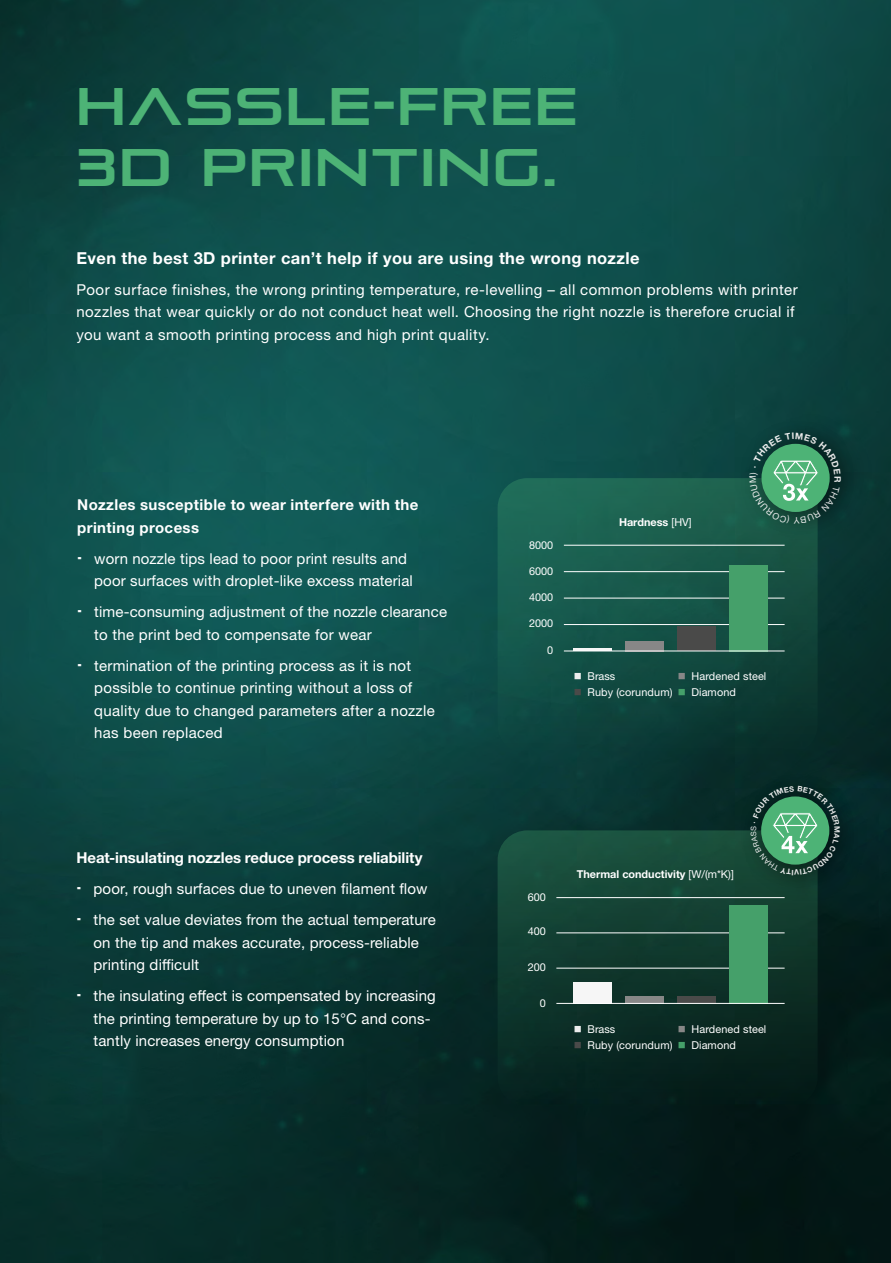
<style>
.page{position:relative;width:891px;height:1263px;background:#fff}
.page>*{position:absolute;margin:0;border:0;box-sizing:border-box;transform-origin:0 0}
.t1{font:700 52.5px "Pirulen Rg";letter-spacing:.05em;color:#4db376;scale:.95 1}
.t2{font:700 16.5px "Helvetica Neue LTW1 G";letter-spacing:.025em;color:#fff}
.t3{font:15px/22.5px "Helvetica Neue LTW1 G";letter-spacing:.01em;color:#fff}
.t4{font:15px/22.5px "Helvetica Neue LTW1 G";letter-spacing:.03em;color:#fff}
.t5{font:700 15px/22.5px "Helvetica Neue LTW1 G";letter-spacing:.02em;color:#fff}
.t6{font:700 15px "Helvetica Neue LTW1 G";letter-spacing:-.005em;color:#fff}
.t7{font:10.8px/16.4px "Helvetica Neue LTW1 G";letter-spacing:.01em;color:#fff}
.t8{font:700 10.8px "Helvetica Neue LTW1 G";color:#fff}
.t9{font:700 9px "Helvetica Neue LTW1 G";color:#fff}
.t10{font:700 7.5px "Helvetica Neue LTW1 G";color:#fff}
.s1{font-family:"Pirulen Rg";font-weight:700;font-size:16.5px}
.s2{font-weight:400}
</style>
<div class="page">
<img style="left:0;top:0;width:891px;height:1263px">
<div style="left:497px;top:830px;width:320px;height:277px;background:linear-gradient(to bottom,#1c5541,#041b18);border-radius:30px"></div>
<svg style="left:497px;top:478px;width:320px;height:276px;background:#155145"></svg>
<hr style="left:556px;top:897px;width:228px;height:1px;background:#fff">
<hr style="left:556px;top:932px;width:228px;height:1px;background:#fff">
<hr style="left:556px;top:968px;width:228px;height:1px;background:#fff">
<div style="left:574px;top:982px;width:38px;height:22px;background:#f6f6f6"></div>
<div style="left:625px;top:996px;width:39px;height:8px;background:#878787"></div>
<svg style="left:677px;top:996px;width:38px;height:7px"></svg>
<div style="left:729px;top:905px;width:38px;height:99px;background:#45a06a"></div>
<hr style="left:556px;top:1003px;width:228px;height:1px;background:#fff">
<hr style="left:564px;top:545px;width:220px;height:1px;background:#fff">
<hr style="left:564px;top:571px;width:220px;height:1px;background:#fff">
<hr style="left:564px;top:624px;width:220px;height:1px;background:#fff">
<hr style="left:564px;top:598px;width:220px;height:1px;background:#fff">
<hr style="left:574px;top:649px;width:38px;height:2px;background:#f6f6f6">
<div style="left:625px;top:641px;width:39px;height:10px;background:#878787"></div>
<div style="left:677px;top:627px;width:38px;height:24px;background:#4a4a49"></div>
<div style="left:729px;top:565px;width:38px;height:86px;background:#45a06a"></div>
<hr style="left:564px;top:651px;width:220px;height:1px;background:#fff">
<div style="left:740px;top:410px;width:135px;height:135px;background:#000;opacity:.4"></div>
<div style="left:737px;top:417px;width:121px;height:121px;background:#000;opacity:.4"></div>
<div style="left:738px;top:773px;width:132px;height:133px;background:#000;opacity:.4"></div>
<div style="left:737px;top:770px;width:121px;height:121px;background:#000;opacity:.4"></div>
<svg style="left:575px;top:1025px;width:6px;height:7px"></svg>
<svg style="left:575px;top:1042px;width:6px;height:6px"></svg>
<svg style="left:678px;top:1025px;width:7px;height:7px"></svg>
<svg style="left:678px;top:1042px;width:7px;height:6px"></svg>
<svg style="left:575px;top:673px;width:6px;height:6px"></svg>
<svg style="left:575px;top:689px;width:6px;height:7px"></svg>
<svg style="left:678px;top:673px;width:7px;height:6px"></svg>
<svg style="left:678px;top:689px;width:7px;height:7px"></svg>
<svg style="left:749px;top:432px;width:91px;height:92px;background:#327358"></svg>
<svg style="left:750px;top:786px;width:89px;height:89px;background:#316d51"></svg>
<p class="t1" style="left:77px;top:75px;width:529px">HASSLE-FREE</p>
<p class="t1" style="left:77px;top:136px;width:508px">3D PRINTING.</p>
<p class="t2" style="left:77px;top:248px;width:564px">Even the best 3D printer can’t help if you are using the wrong nozzle</p>
<p class="t4" style="left:77px;top:278px;width:723px">Poor surface finishes, the wrong printing temperature, re-levelling – all common problems with printer nozzles that wear quickly or do not conduct heat well. Choosing the right nozzle is therefore crucial if you want a smooth printing process and high print quality.</p>
<p class="t5" style="left:77px;top:493px;width:343px">Nozzles susceptible to wear interfere with the printing process</p>
<p class="t3" style="left:94px;top:547px;width:320px;text-indent:-17px"><span class="s1">·</span> worn nozzle tips lead to poor print results and poor surfaces with droplet-like excess material</p>
<p class="t3" style="left:94px;top:600px;width:354px;text-indent:-17px"><span class="s1">·</span> time-consuming adjustment of the nozzle clearance to the print bed to compensate for wear</p>
<p class="t3" style="left:94px;top:654px;width:342px;text-indent:-17px"><span class="s1">·</span> termination of the printing process as it is not possible to continue printing without a loss of quality due to changed parameters after a nozzle has been replaced</p>
<p class="t6" style="left:77px;top:848px;width:347px">Heat-insulating nozzles reduce process reliability</p>
<p class="t3" style="left:77px;top:877px;width:352px"><span class="s1">·</span> poor, rough surfaces due to uneven filament flow</p>
<p class="t3" style="left:94px;top:908px;width:344px;text-indent:-17px"><span class="s1">·</span> the set value deviates from the actual temperature on the tip and makes accurate, process-reliable printing difficult</p>
<p class="t3" style="left:94px;top:984px;width:344px;text-indent:-17px"><span class="s1">·</span> the insulating effect is compensated by increasing the printing temperature by up to 15°C and cons&shy;tantly increases energy consumption</p>
<p class="t7" style="left:529px;top:537px;width:26px">8000</p>
<p class="t7" style="left:529px;top:563px;width:26px">6000</p>
<p class="t7" style="left:529px;top:589px;width:26px">4000</p>
<p class="t7" style="left:529px;top:615px;width:26px">2000</p>
<p class="t7" style="left:547px;top:642px;width:8px">0</p>
<p class="t8" style="left:619px;top:515px;width:74px">Hardness <span class="s2">[HV]</span></p>
<p class="t7" style="left:587px;top:668px;width:87px">Brass<br>Ruby (corundum)</p>
<p class="t7" style="left:691px;top:668px;width:76px">Hardened steel<br>Diamond</p>
<p class="t7" style="left:528px;top:889px;width:20px">600</p>
<p class="t7" style="left:528px;top:923px;width:20px">400</p>
<p class="t7" style="left:528px;top:959px;width:20px">200</p>
<p class="t7" style="left:540px;top:994px;width:8px">0</p>
<p class="t8" style="left:577px;top:868px;width:158px">Thermal conductivity <span class="s2">[W/(m*K)]</span></p>
<p class="t7" style="left:587px;top:1020px;width:87px">Brass<br>Ruby (corundum)</p>
<p class="t7" style="left:691px;top:1020px;width:76px">Hardened steel<br>Diamond</p>
<p class="t9" style="left:843px;top:476px;width:8px;rotate:90deg">R</p>
<p class="t10" style="left:841px;top:826px;width:8px;rotate:90deg">M</p>
</div>
